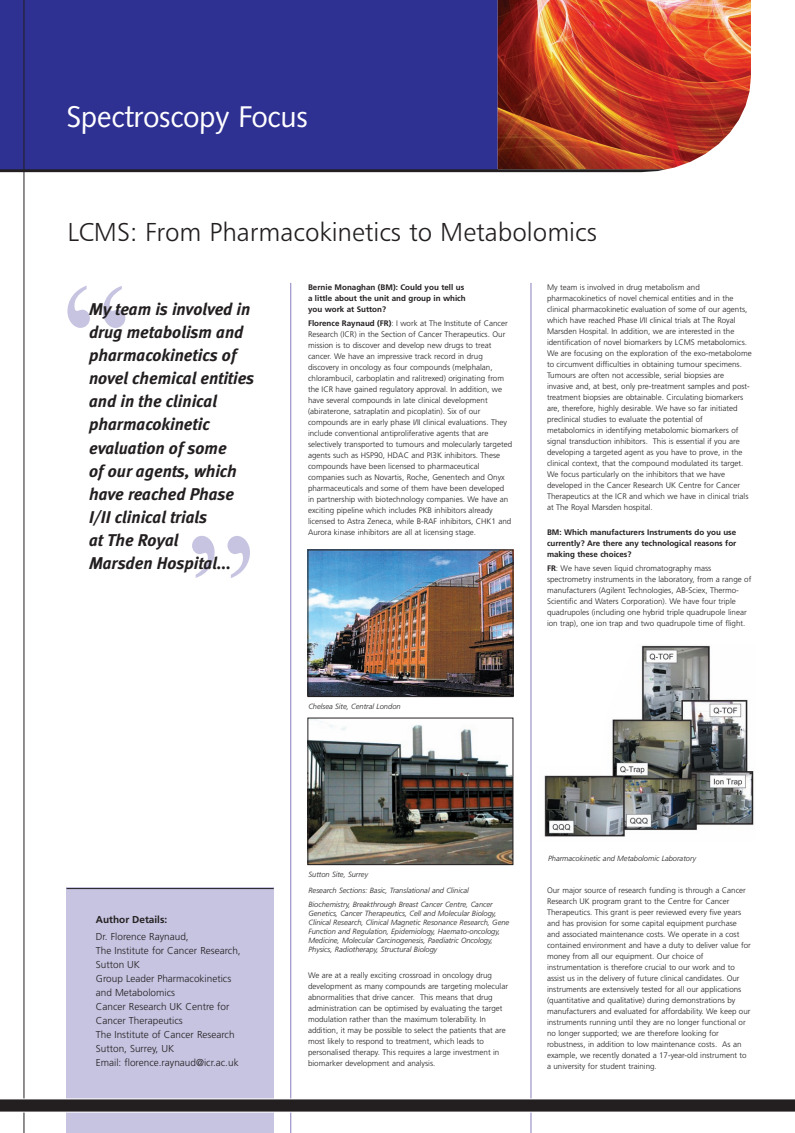
<style>
.page{position:relative;width:795px;height:1133px;background:#fff}
.page>*{position:absolute;margin:0;border:0;box-sizing:border-box;transform-origin:0 0}
.t1{font:168px "Times";color:#c6c4e1;scale:.9 1}
.t2{font:30px "Humanist 531 BT Roman A";letter-spacing:-.015em;color:#fff}
.t3{font:26px "Humanist 777 BT Light B";color:#231f20}
.t4{font:italic 17px/23px "Meta Bold LF";color:#231f20}
.t5{font:300 10px/14px "Frutiger";color:#231f20}
.t6{font:300 8px/11px "Frutiger";color:#231f20}
.t7{font:700 8px/11px "Frutiger";color:#231f20}
.t8{font:italic 300 7.5px/9px "Frutiger";color:#231f20}
.s1{font-weight:700}
</style>
<div class="page">
<div style="left:0;top:0;width:498px;height:169px;background:#2e3092"></div>
<div style="left:66px;top:887px;width:208px;height:246px;background:#c6c4e1"></div>
<img style="left:497px;top:0;width:253px;height:169px">
<hr style="left:290px;top:283px;width:1px;height:850px;background:#8781bd">
<hr style="left:530px;top:283px;width:1px;height:850px;background:#8781bd">
<hr style="left:66px;top:888px;width:208px;height:1px;background:#231f20">
<hr style="left:23px;top:0;width:1px;height:1133px;background:#231f20">
<svg style="left:0;top:1098px;width:794px;height:14px;background:#3f3b3c"></svg>
<img style="left:309px;top:552px;width:202px;height:143px">
<div style="left:307px;top:550px;width:206px;height:147px;border:1px solid #231f20"></div>
<img style="left:309px;top:720px;width:202px;height:143px">
<div style="left:307px;top:718px;width:206px;height:147px;border:1px solid #231f20"></div>
<svg style="left:0;top:169px;width:665px;height:3px;background:#2a252e"></svg>
<img style="left:544px;top:645px;width:210px;height:192px">
<p class="t2" style="left:66px;top:105px;width:243px">Spectroscopy Focus</p>
<p class="t3" style="left:67px;top:222px;width:530px">LCMS: From Pharmacokinetics to Metabolomics</p>
<p class="t1" style="left:62px;top:243px;width:76px">“</p>
<p class="t4" style="left:89px;top:299px;width:167px">My team is involved in drug metabolism and pharmacokinetics of novel chemical entities and in the clinical pharmacokinetic evaluation of some<br>of our agents, which have reached Phase<br>I/II clinical trials<br>at The Royal<br>Marsden Hospital...</p>
<p class="t1" style="left:255px;top:620px;width:76px;rotate:-180deg">“</p>
<p class="t7" style="left:308px;top:282px;width:159px">Bernie Monaghan (BM): Could you tell us a little about the unit and group in which you work at Sutton?</p>
<p class="t6" style="left:308px;top:318px;width:205px"><span class="s1">Florence Raynaud (FR)</span>: I work at The Institute of Cancer Research (ICR) in the Section of Cancer Therapeutics. Our mission is to discover and develop new drugs to treat cancer. We have an impressive track record in drug discovery in oncology as four compounds (melphalan, chlorambucil, carboplatin and ralitrexed) originating from the ICR have gained regulatory approval. In addition, we have several compounds in late clinical development (abiraterone, satraplatin and picoplatin). Six of our compounds are in early phase I/II clinical evaluations. They include conventional antiproliferative agents that are selectively transported to tumours and molecularly targeted agents such as HSP90, HDAC and PI3K inhibitors. These compounds have been licensed to pharmaceutical companies such as Novartis, Roche, Genentech and Onyx pharmaceuticals and some of them have been developed in partnership with biotechnology companies. We have an exciting pipeline which includes PKB inhibitors already licensed to Astra Zeneca, while B-RAF inhibitors, CHK1 and Aurora kinase inhibitors are all at licensing stage.</p>
<p class="t8" style="left:308px;top:702px;width:94px">Chelsea Site, Central London</p>
<p class="t6" style="left:547px;top:282px;width:206px">My team is involved in drug metabolism and pharmacokinetics of novel chemical entities and in the clinical pharmacokinetic evaluation of some of our agents, which have reached Phase I/II clinical trials at The Royal Marsden Hospital. In addition, we are interested in the identification of novel biomarkers by LCMS metabolomics.<br>We are focusing on the exploration of the exo-metabolome to circumvent difficulties in obtaining tumour specimens.<br>Tumours are often not accessible, serial biopsies are invasive and, at best, only pre-treatment samples and post&shy;treatment biopsies are obtainable. Circulating biomarkers are, therefore, highly desirable. We have so far initiated preclinical studies to evaluate the potential of metabolomics in identifying metabolomic biomarkers of signal transduction inhibitors. This is essential if you are developing a targeted agent as you have to prove, in the clinical context, that the compound modulated its target.<br>We focus particularly on the inhibitors that we have developed in the Cancer Research UK Centre for Cancer Therapeutics at the ICR and which we have in clinical trials at The Royal Marsden hospital.</p>
<p class="t7" style="left:547px;top:527px;width:191px;text-align:justify">BM: Which manufacturers Instruments do you use currently? Are there any technological reasons for making these choices?</p>
<p class="t6" style="left:547px;top:563px;width:206px"><span class="s1">FR</span>: We have seven liquid chromatography mass spectrometry instruments in the laboratory, from a range of manufacturers (Agilent Technologies, AB-Sciex, Thermo-Scientific and Waters Corporation). We have four triple quadrupoles (including one hybrid triple quadrupole linear ion trap), one ion trap and two quadrupole time of flight.</p>
<p class="t5" style="left:96px;top:912px;width:94px;line-height:16.8px"><span class="s1">Author Details:<br></span>Dr. Florence Raynaud,</p>
<p class="t5" style="left:96px;top:944px;width:146px">The Institute for Cancer Research,<br>Sutton UK<br>Group Leader Pharmacokinetics and Metabolomics<br>Cancer Research UK Centre for<br>Cancer Therapeutics<br>The Institute of Cancer Research<br>Sutton, Surrey, UK<br>Email: florence.raynaud@icr.ac.uk</p>
<p class="t8" style="left:308px;top:867px;width:162px;line-height:15.8px">Sutton Site, Surrey<br>Research Sections: Basic, Translational and Clinical</p>
<p class="t8" style="left:308px;top:901px;width:202px">Biochemistry, Breakthrough Breast Cancer Centre, Cancer Genetics, Cancer Therapeutics, Cell and Molecular Biology, Clinical Research, Clinical Magnetic Resonance Research, Gene Function and Regulation, Epidemiology, Haemato-oncology, Medicine, Molecular Carcinogenesis, Paediatric Oncology, Physics, Radiotherapy, Structural Biology</p>
<p class="t6" style="left:308px;top:970px;width:201px">We are at a really exciting crossroad in oncology drug development as many compounds are targeting molecular abnormalities that drive cancer. This means that drug administration can be optimised by evaluating the target modulation rather than the maximum tolerability. In addition, it may be possible to select the patients that are most likely to respond to treatment, which leads to personalised therapy. This requires a large investment in biomarker development and analysis.</p>
<p class="t8" style="left:548px;top:854px;width:149px">Pharmacokinetic and Metabolomic Laboratory</p>
<p class="t6" style="left:547px;top:885px;width:205px">Our major source of research funding is through a Cancer Research UK program grant to the Centre for Cancer Therapeutics. This grant is peer reviewed every five years and has provision for some capital equipment purchase and associated maintenance costs. We operate in a cost contained environment and have a duty to deliver value for money from all our equipment. Our choice of instrumentation is therefore crucial to our work and to assist us in the delivery of future clinical candidates. Our instruments are extensively tested for all our applications (quantitative and qualitative) during demonstrations by manufacturers and evaluated for affordability. We keep our instruments running until they are no longer functional or no longer supported; we are therefore looking for robustness, in addition to low maintenance costs. As an example, we recently donated a 17-year-old instrument to a university for student training.</p>
</div>
